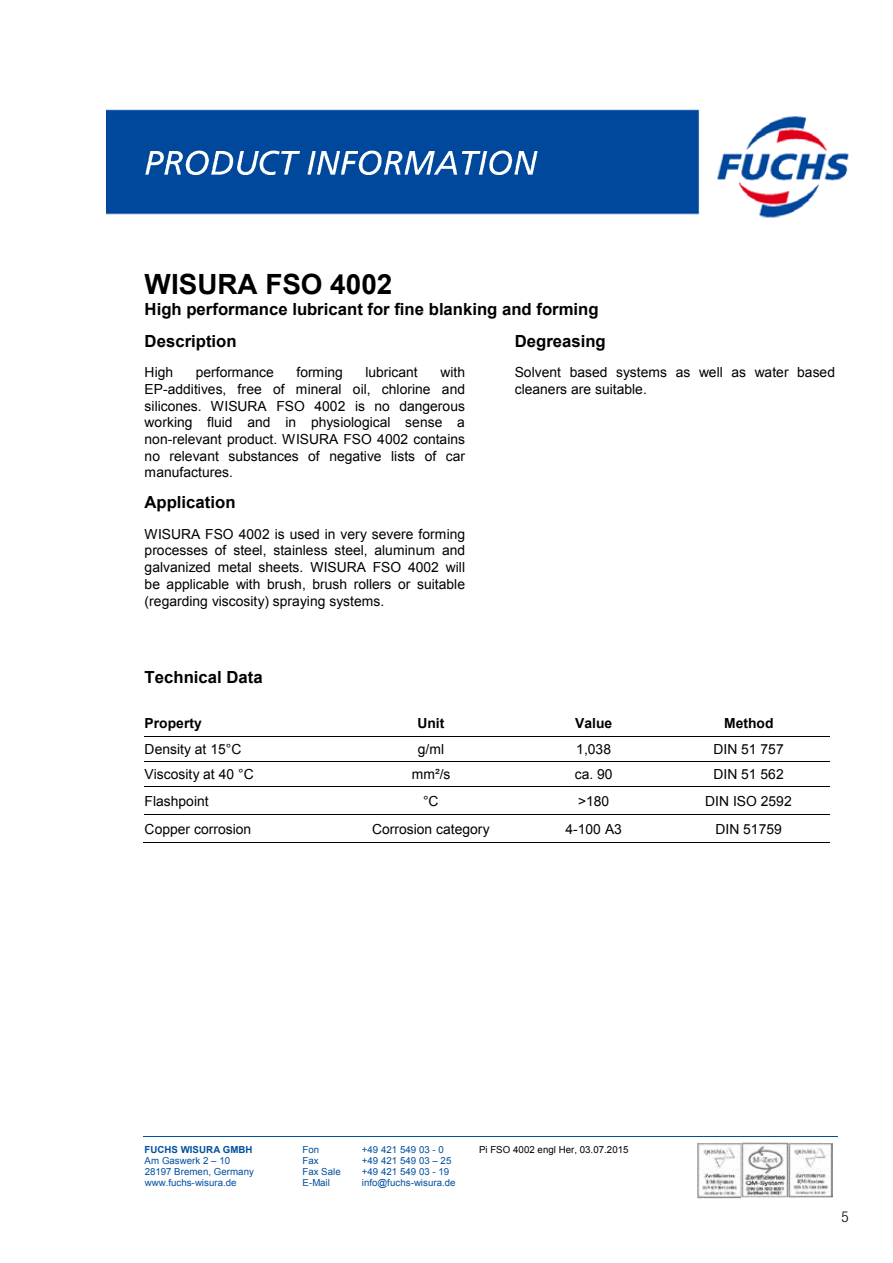
<style>
.page{position:relative;width:893px;height:1263px;background:#fff}
.page>*{position:absolute;margin:0;border:0;box-sizing:border-box;transform-origin:0 0}
.t1{font:700 27.9px "Arial";color:#000}
.t2{font:700 16.65px/31px "Arial";color:#000}
.t3{font:300 condensed 15px "Helvetica Neue";color:#000}
.t4{font:13.8px/16.6px "Arial";color:#000;text-align:justify}
.t5{font:700 13.8px "Arial";color:#000}
.t6{font:9.75px "Arial";color:#004f9e}
.t7{font:9.75px "Arial";color:#000}
.t8{font:700 9.75px "Arial";color:#004f9e}
.s1{font-style:inherit}
</style>
<div class="page">
<img style="left:107px;top:109px;width:741px;height:109px">
<img style="left:697px;top:1142px;width:136px;height:56px">
<img style="left:145px;top:143px;width:113px;height:40px">
<img style="left:258px;top:143px;width:20px;height:40px">
<img style="left:278px;top:143px;width:28px;height:40px">
<img style="left:306px;top:143px;width:251px;height:40px">
<hr style="left:143px;top:1136px;width:694px;height:1px;background:#004f9e">
<hr style="left:145px;top:736px;width:197px;height:1px;background:#000">
<hr style="left:343px;top:736px;width:177px;height:1px;background:#000">
<hr style="left:520px;top:736px;width:148px;height:1px;background:#000">
<hr style="left:668px;top:736px;width:161px;height:1px;background:#000">
<hr style="left:145px;top:761px;width:197px;height:1px;background:#000">
<hr style="left:343px;top:761px;width:177px;height:1px;background:#000">
<hr style="left:520px;top:761px;width:148px;height:1px;background:#000">
<hr style="left:668px;top:761px;width:161px;height:1px;background:#000">
<hr style="left:145px;top:786px;width:197px;height:1px;background:#000">
<hr style="left:343px;top:786px;width:177px;height:1px;background:#000">
<hr style="left:520px;top:786px;width:148px;height:1px;background:#000">
<hr style="left:668px;top:786px;width:161px;height:1px;background:#000">
<hr style="left:145px;top:814px;width:197px;height:1px;background:#000">
<hr style="left:343px;top:814px;width:177px;height:1px;background:#000">
<hr style="left:520px;top:814px;width:148px;height:1px;background:#000">
<hr style="left:668px;top:814px;width:161px;height:1px;background:#000">
<hr style="left:144px;top:842px;width:198px;height:1px;background:#000">
<hr style="left:342px;top:842px;width:178px;height:1px;background:#000">
<hr style="left:519px;top:842px;width:149px;height:1px;background:#000">
<hr style="left:667px;top:842px;width:162px;height:1px;background:#000">
<h1 class="t1" style="left:145px;top:265px;width:249px">WISURA FSO 4002</h1>
<p class="t2" style="left:145px;top:295px;width:455px">High performance lubricant for fine blanking and forming<br>Description</p>
<p class="t4" style="left:145px;top:364px;width:30px">High</p>
<p class="t4" style="left:196px;top:364px;width:80px">performance</p>
<p class="t4" style="left:296px;top:364px;width:48px">forming</p>
<p class="t4" style="left:365px;top:364px;width:54px">lubricant</p>
<p class="t2" style="left:515px;top:326px;width:93px">Degreasing</p>
<p class="t4" style="left:515px;top:364px;width:322px">Solvent based systems as well as water based cleaners are suitable.</p>
<p class="t4" style="left:145px;top:364px;width:322px;text-indent:296px">with EP-additives, free of mineral oil, chlorine and silicones. WISURA FSO 4002 is no dangerous working fluid and in physiological sense a non-relevant product. WISURA FSO 4002 contains no relevant substances of negative lists of car manufactures.</p>
<p class="t2" style="left:145px;top:487px;width:92px">Application</p>
<p class="t4" style="left:145px;top:526px;width:322px">WISURA FSO 4002 is used in very severe forming processes of steel, stainless steel, aluminum and galvanized metal sheets. WISURA FSO 4002 will be applicable with brush, brush rollers or suitable (regarding viscosity) spraying systems.</p>
<p class="t2" style="left:145px;top:662px;width:120px">Technical Data</p>
<p class="t5" style="left:145px;top:714px;width:59px">Property</p>
<p class="t5" style="left:417px;top:714px;width:28px">Unit</p>
<p class="t5" style="left:575px;top:714px;width:38px">Value</p>
<p class="t5" style="left:724px;top:714px;width:51px">Method</p>
<p class="t4" style="left:145px;top:741px;width:98px">Density at 15°C</p>
<p class="t4" style="left:418px;top:741px;width:28px">g/ml</p>
<p class="t4" style="left:576px;top:741px;width:36px">1,038</p>
<p class="t4" style="left:713px;top:741px;width:72px">DIN 51 757</p>
<p class="t4" style="left:145px;top:766px;width:111px">Viscosity at 40 °C</p>
<p class="t4" style="left:412px;top:766px;width:40px">mm²/s</p>
<p class="t4" style="left:575px;top:766px;width:39px">ca. 90</p>
<p class="t4" style="left:713px;top:766px;width:72px">DIN 51 562</p>
<p class="t4" style="left:145px;top:793px;width:66px">Flashpoint</p>
<p class="t4" style="left:423px;top:793px;width:17px">°C</p>
<p class="t4" style="left:578px;top:793px;width:33px">&gt;180</p>
<p class="t4" style="left:705px;top:793px;width:88px">DIN ISO 2592</p>
<p class="t4" style="left:145px;top:820px;width:108px">Copper corrosion</p>
<p class="t4" style="left:372px;top:820px;width:119px">Corrosion category</p>
<p class="t4" style="left:566px;top:820px;width:58px">4-100 A3</p>
<p class="t4" style="left:715px;top:820px;width:68px">DIN 51759</p>
<p class="t8" style="left:145px;top:1143px;width:109px">FUCHS WISURA GMBH</p>
<p class="t6" style="left:303px;top:1143px;width:18px">Fon</p>
<p class="t6" style="left:362px;top:1143px;width:83px">+49 421 549 03 - 0</p>
<p class="t7" style="left:479px;top:1143px;width:151px">Pi FSO 4002 engl Her, 03.07.2015</p>
<p class="t6" style="left:145px;top:1154px;width:87px">Am Gaswerk 2 <span class="s1">–</span> 10</p>
<p class="t6" style="left:303px;top:1154px;width:18px">Fax</p>
<p class="t6" style="left:362px;top:1154px;width:91px">+49 421 549 03 <span class="s1">–</span> 25</p>
<p class="t6" style="left:145px;top:1165px;width:111px">28197 Bremen, Germany</p>
<p class="t6" style="left:303px;top:1165px;width:40px">Fax Sale</p>
<p class="t6" style="left:362px;top:1165px;width:89px">+49 421 549 03 - 19</p>
<p class="t6" style="left:145px;top:1176px;width:93px">www.fuchs-wisura.de</p>
<p class="t6" style="left:303px;top:1176px;width:29px">E-Mail</p>
<p class="t6" style="left:362px;top:1176px;width:95px">info@fuchs-wisura.de</p>
<p class="t3" style="left:841px;top:1208px;width:9px">5</p>
</div>
